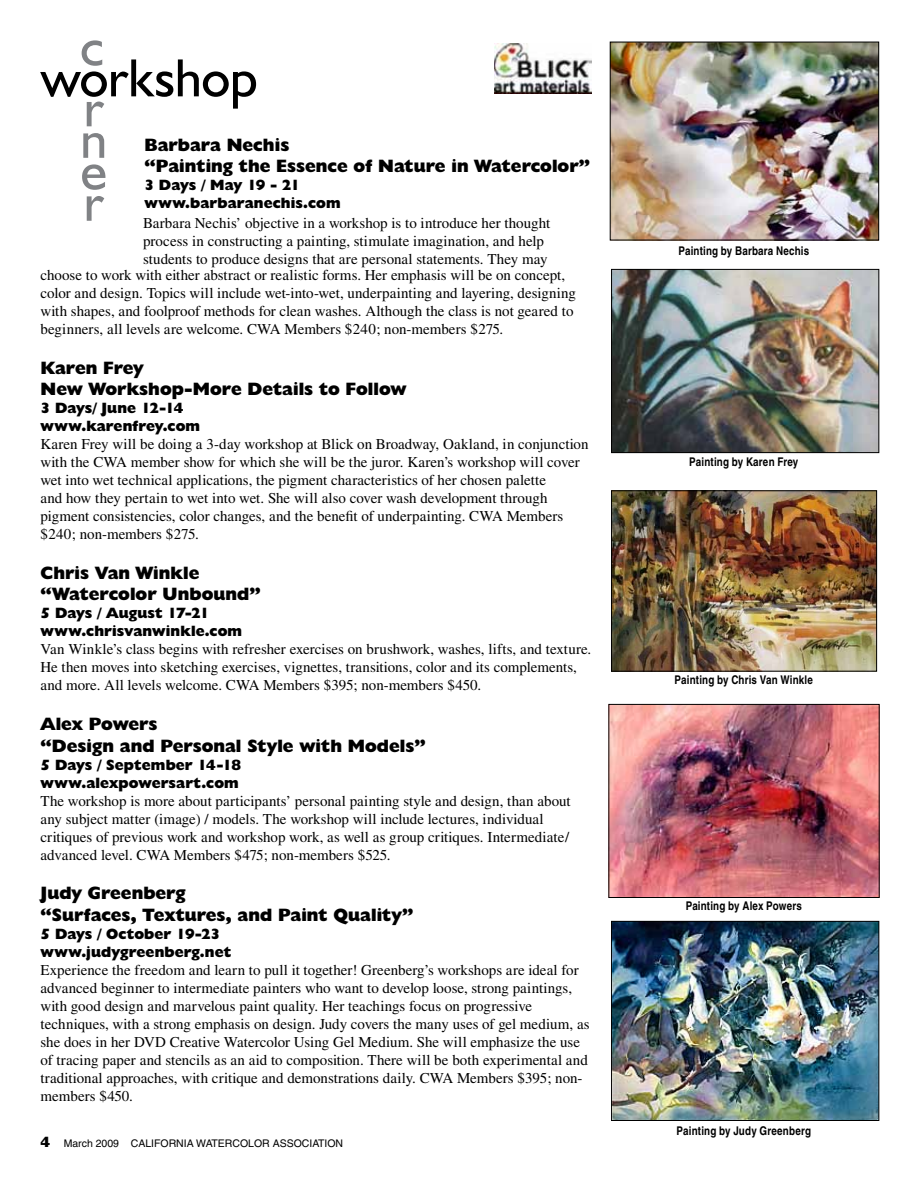
<style>
.page{position:relative;width:918px;height:1188px;background:#fff}
.page>*{position:absolute;margin:0;border:0;box-sizing:border-box;transform-origin:0 0}
.t1{font:54px "Humanist 521 BT";letter-spacing:-.005em;color:#000}
.t2{font:54px/61.1px "Humanist 521 BT";color:#808285}
.t3{font:800 18px/21.6px "Humanist 521 BT";color:#000}
.t4{font:15px/18px "Times";color:#000}
.t5{font:800 15px/18px "Humanist 521 BT";letter-spacing:.005em;color:#000}
.t6{font:700 condensed 12px "Helvetica";letter-spacing:.01em;color:#000}
.t7{font:10.5px "Helvetica";color:#000}
.s1{font-family:"Humanist 521 BT";font-weight:800;font-size:15px}
</style>
<div class="page">
<img style="left:494px;top:43px;width:98px;height:50px">
<img style="left:612px;top:44px;width:265px;height:194px">
<div style="left:610px;top:42px;width:269px;height:198px;border:1px solid #000"></div>
<img style="left:613px;top:271px;width:264px;height:180px">
<div style="left:611px;top:269px;width:268px;height:184px;border:1px solid #000"></div>
<img style="left:613px;top:493px;width:262px;height:176px">
<div style="left:611px;top:491px;width:266px;height:180px;border:1px solid #000"></div>
<img style="left:611px;top:706px;width:266px;height:190px">
<div style="left:609px;top:704px;width:270px;height:194px;border:1px solid #000"></div>
<img style="left:613px;top:923px;width:264px;height:196px">
<div style="left:611px;top:921px;width:268px;height:200px;border:1px solid #000"></div>
<h1 class="t2" style="left:80px;top:15px;width:25px">c r</h1>
<h1 class="t2" style="left:80px;top:108px;width:28px">n</h1>
<h1 class="t2" style="left:81px;top:139px;width:28px">e</h1>
<h1 class="t2" style="left:84px;top:171px;width:22px">r</h1>
<h1 class="t1" style="left:40px;top:45px;width:219px">workshop</h1>
<p class="t3" style="left:144px;top:133px;width:447px">Barbara Nechis<br>“Painting the Essence of Nature in Watercolor”</p>
<p class="t5" style="left:144px;top:176px;width:198px">3 Days / May 19 - 21 www.barbaranechis.com</p>
<p class="t4" style="left:143px;top:213px;width:409px">Barbara Nechis’ objective in a workshop is to introduce her thought process in constructing a painting, stimulate imagination, and help students to produce designs that are personal statements. They may</p>
<p class="t4" style="left:41px;top:266px;width:537px">choose to work with either abstract or realistic forms. Her emphasis will be on concept, color and design. Topics will include wet-into-wet, underpainting and layering, designing with shapes, and foolproof methods for clean washes. Although the class is not geared to beginners, all levels are welcome. CWA Members $240; non-members $275.</p>
<p class="t3" style="left:40px;top:356px;width:368px">Karen Frey<br>New Workshop-More Details to Follow</p>
<p class="t5" style="left:40px;top:399px;width:161px">3 Days/ June 12-14 www.karenfrey.com</p>
<p class="t4" style="left:40px;top:435px;width:550px">Karen Frey will be doing a 3-day workshop at Blick on Broadway, Oakland, in conjunction with the CWA member show for which she will be the juror. Karen’s workshop will cover wet into wet technical applications, the pigment characteristics of her chosen palette<br>and how they pertain to wet into wet. She will also cover wash development through pigment consistencies, color changes, and the benefit of underpainting. CWA Members $240; non-members $275.</p>
<p class="t3" style="left:40px;top:562px;width:222px">Chris Van Winkle “Watercolor Unbound”</p>
<p class="t5" style="left:40px;top:604px;width:203px">5 Days / August 17-21 www.chrisvanwinkle.com</p>
<p class="t4" style="left:40px;top:640px;width:552px">Van Winkle’s class begins with refresher exercises on brushwork, washes, lifts, and texture.<br>He then moves into sketching exercises, vignettes, transitions, color and its complements, and more. All levels welcome. CWA Members $395; non-members $450.</p>
<p class="t3" style="left:40px;top:713px;width:387px">Alex Powers<br>“Design and Personal Style with Models”</p>
<p class="t5" style="left:40px;top:755px;width:202px">5 Days / September 14-18 www.alexpowersart.com</p>
<p class="t4" style="left:40px;top:792px;width:532px">The workshop is more about participants’ personal painting style and design, than about any subject matter (image) / models. The workshop will include lectures, individual critiques of previous work and workshop work, as well as group critiques. Intermediate/ advanced level. CWA Members $475; non-members $525.</p>
<p class="t3" style="left:40px;top:882px;width:375px">Judy Greenberg<br>“Surfaces, Textures, and Paint Quality”</p>
<p class="t5" style="left:40px;top:924px;width:192px">5 Days / October 19-23 www.judygreenberg.net</p>
<p class="t4" style="left:40px;top:961px;width:551px">Experience the freedom and learn to pull it together! Greenberg’s workshops are ideal for advanced beginner to intermediate painters who want to develop loose, strong paintings, with good design and marvelous paint quality. Her teachings focus on progressive techniques, with a strong emphasis on design. Judy covers the many uses of gel medium, as she does in her DVD Creative Watercolor Using Gel Medium. She will emphasize the use of tracing paper and stencils as an aid to composition. There will be both experimental and traditional approaches, with critique and demonstrations daily. CWA Members $395; non&shy;members $450.</p>
<p class="t7" style="left:40px;top:1137px;width:304px"><span class="s1">4</span> March 2009 CALIFORNIA WATERCOLOR ASSOCIATION</p>
<p class="t6" style="left:678px;top:244px;width:132px">Painting by Barbara Nechis</p>
<p class="t6" style="left:689px;top:454px;width:111px">Painting by Karen Frey</p>
<p class="t6" style="left:675px;top:673px;width:140px">Painting by Chris Van Winkle</p>
<p class="t6" style="left:686px;top:898px;width:118px">Painting by Alex Powers</p>
<p class="t6" style="left:677px;top:1124px;width:136px">Painting by Judy Greenberg</p>
</div>
